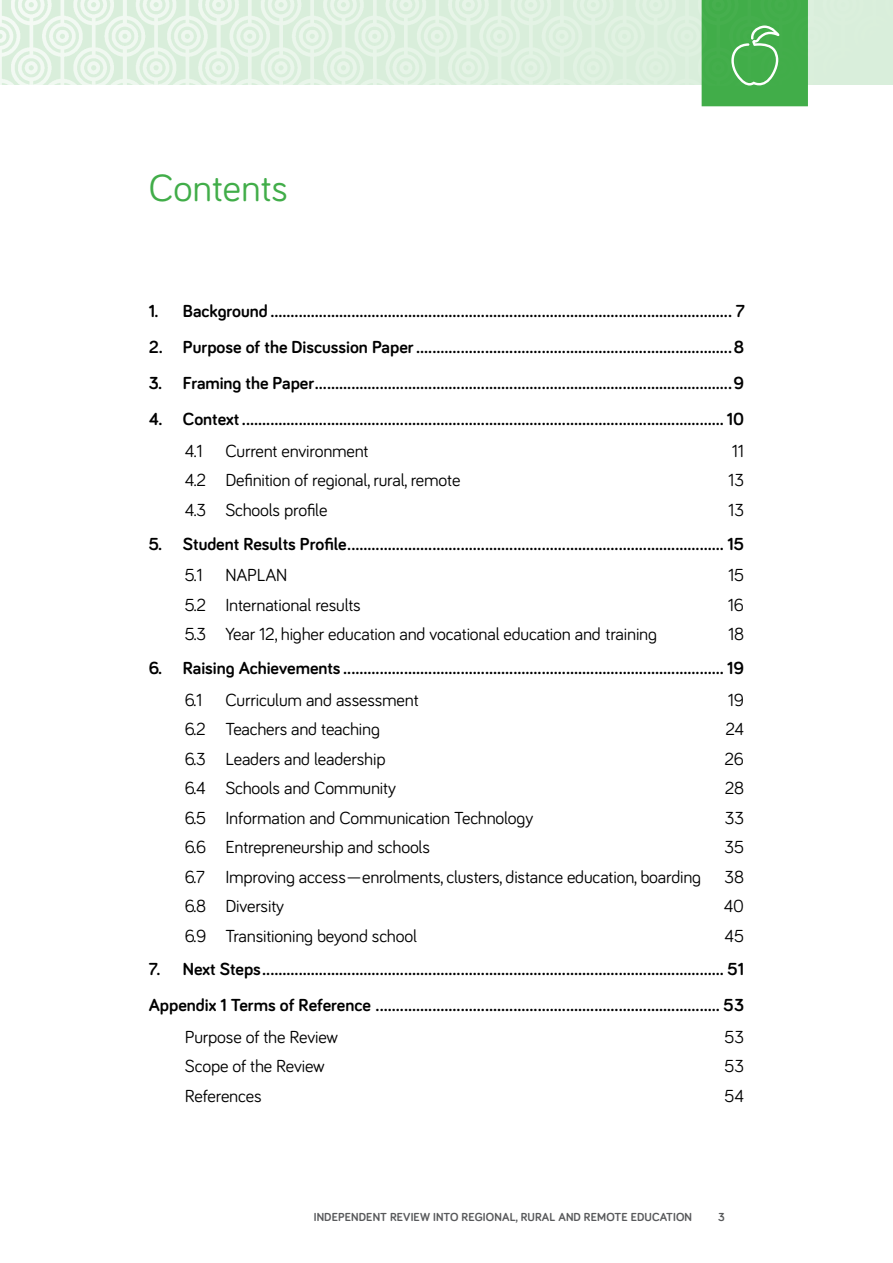
<style>
.page{position:relative;width:893px;height:1263px;background:#fff}
.page>*{position:absolute;margin:0;border:0;box-sizing:border-box;transform-origin:0 0}
.t1{font:39px "Bariol";color:#41ad49}
.TOC_1{font:700 18px "Bariol";color:#000}
.TOC_2{font:18px "Bariol";letter-spacing:-.01em;color:#000}
.t2{font:700 12px "Bariol";letter-spacing:.01em;color:#58595b}
</style>
<div class="page">
<img style="left:0;top:0;width:893px;height:85px">
<div style="left:702px;top:0;width:106px;height:106px;background:#41ad49"></div>
<p class="t1" style="left:149px;top:161px;width:141px">Contents</p>
<p class="TOC_1" style="left:149px;top:299px;width:597px">1. Background .................................................................................................................. 7</p>
<p class="TOC_1" style="left:149px;top:335px;width:597px">2. Purpose of the Discussion Paper..............................................................................8</p>
<p class="TOC_1" style="left:149px;top:371px;width:597px">3. Framing the Paper.......................................................................................................9</p>
<p class="TOC_1" style="left:149px;top:407px;width:597px">4. Context....................................................................................................................... 10</p>
<p class="TOC_2" style="left:185px;top:438px;width:20px">4.1</p>
<p class="TOC_2" style="left:225px;top:438px;width:145px">Current environment</p>
<p class="TOC_2" style="left:732px;top:438px;width:14px">11</p>
<p class="TOC_2" style="left:185px;top:468px;width:277px">4.2 Definition of regional, rural, remote</p>
<p class="TOC_2" style="left:728px;top:468px;width:17px">13</p>
<p class="TOC_2" style="left:185px;top:497px;width:144px">4.3 Schools profile</p>
<p class="TOC_2" style="left:728px;top:497px;width:17px">13</p>
<p class="TOC_1" style="left:149px;top:531px;width:597px">5. Student Results Profile............................................................................................. 15</p>
<p class="TOC_2" style="left:185px;top:563px;width:19px">5.1</p>
<p class="TOC_2" style="left:225px;top:563px;width:63px">NAPLAN</p>
<p class="TOC_2" style="left:728px;top:563px;width:18px">15</p>
<p class="TOC_2" style="left:185px;top:592px;width:178px">5.2 International results</p>
<p class="TOC_2" style="left:728px;top:592px;width:18px">16</p>
<p class="TOC_2" style="left:185px;top:622px;width:474px">5.3 Year 12, higher education and vocational education and training</p>
<p class="TOC_2" style="left:728px;top:622px;width:18px">18</p>
<p class="TOC_1" style="left:149px;top:656px;width:597px">6. Raising Achievements .............................................................................................. 19</p>
<p class="TOC_2" style="left:185px;top:687px;width:19px">6.1</p>
<p class="TOC_2" style="left:225px;top:687px;width:195px">Curriculum and assessment</p>
<p class="TOC_2" style="left:728px;top:687px;width:18px">19</p>
<p class="TOC_2" style="left:185px;top:717px;width:197px">6.2 Teachers and teaching</p>
<p class="TOC_2" style="left:726px;top:717px;width:20px">24</p>
<p class="TOC_2" style="left:185px;top:746px;width:202px">6.3 Leaders and leadership</p>
<p class="TOC_2" style="left:725px;top:746px;width:21px">26</p>
<p class="TOC_2" style="left:185px;top:776px;width:213px">6.4 Schools and Community</p>
<p class="TOC_2" style="left:725px;top:776px;width:21px">28</p>
<p class="TOC_2" style="left:185px;top:805px;width:350px">6.5 Information and Communication Technology</p>
<p class="TOC_2" style="left:725px;top:805px;width:21px">33</p>
<p class="TOC_2" style="left:185px;top:835px;width:247px">6.6 Entrepreneurship and schools</p>
<p class="TOC_2" style="left:725px;top:835px;width:21px">35</p>
<p class="TOC_2" style="left:185px;top:864px;width:518px">6.7 Improving access—enrolments, clusters, distance education, boarding</p>
<p class="TOC_2" style="left:725px;top:864px;width:21px">38</p>
<p class="TOC_2" style="left:185px;top:894px;width:101px">6.8 Diversity</p>
<p class="TOC_2" style="left:724px;top:894px;width:22px">40</p>
<p class="TOC_2" style="left:185px;top:923px;width:234px">6.9 Transitioning beyond school</p>
<p class="TOC_2" style="left:725px;top:923px;width:21px">45</p>
<p class="TOC_1" style="left:149px;top:957px;width:597px">7. Next Steps.................................................................................................................. 51</p>
<p class="TOC_1" style="left:149px;top:993px;width:597px">Appendix 1 Terms of Reference ..................................................................................... 53</p>
<p class="TOC_2" style="left:185px;top:1025px;width:155px">Purpose of the Review</p>
<p class="TOC_2" style="left:725px;top:1025px;width:21px">53</p>
<p class="TOC_2" style="left:185px;top:1054px;width:141px">Scope of the Review</p>
<p class="TOC_2" style="left:725px;top:1054px;width:21px">53</p>
<p class="TOC_2" style="left:185px;top:1084px;width:78px">References</p>
<p class="TOC_2" style="left:725px;top:1084px;width:21px">54</p>
<p class="t2" style="left:314px;top:1209px;width:380px">INDEPENDENT REVIEW INTO REGIONAL, RURAL AND REMOTE EDUCATION</p>
<p class="t2" style="left:718px;top:1209px;width:8px">3</p>
</div>
